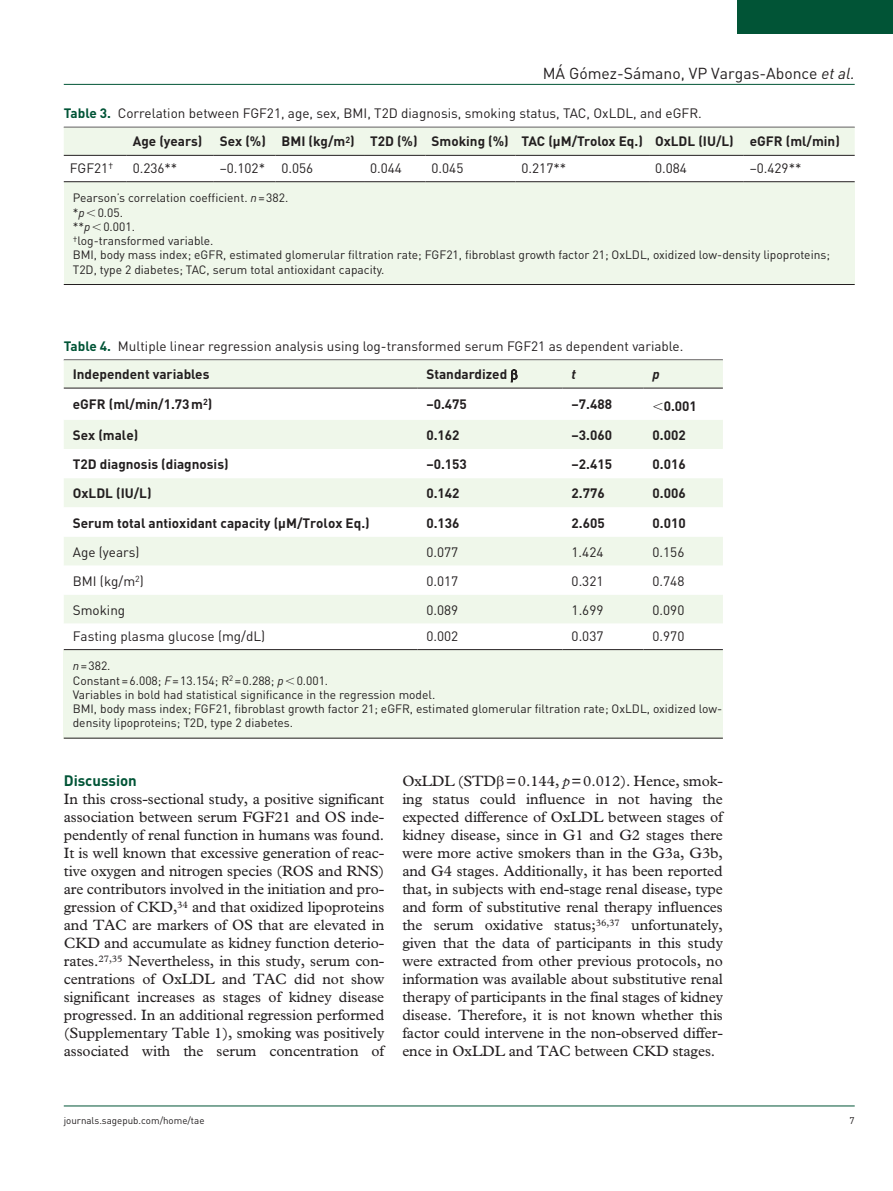
<style>
.page{position:relative;width:893px;height:1191px;background:#fff}
.page>*{position:absolute;margin:0;border:0;box-sizing:border-box;transform-origin:0 0}
.t1{font:15.75px "DIN";color:#231f20}
.t2{font:15px/18px "Plantin Std";letter-spacing:-.005em;color:#231f20;text-align:justify}
.t3{font:700 15px "DIN";color:#015436}
.t4{font:13.5px/28.5px "DIN";color:#231f20}
.t5{font:700 13.5px "DIN";color:#231f20}
.t6{font:italic 700 13.5px "DIN";color:#231f20}
.t7{font:12px/14.2px "DIN";color:#231f20}
.t8{font:9.75px "DIN";color:#231f20}
.s1{font-style:italic}
.s2{font-weight:700;color:#015436}
.s3{font-weight:700}
</style>
<div class="page">
<hr style="left:64px;top:84px;width:791px;height:1px;background:#015436">
<hr style="left:64px;top:1105px;width:791px;height:1px;background:#015436">
<div style="left:738px;top:0;width:155px;height:34px;background:#015436"></div>
<div style="left:64px;top:182px;width:791px;height:102px;background:#eff7ea"></div>
<hr style="left:64px;top:127px;width:791px;height:1px;background:#231f20">
<hr style="left:64px;top:284px;width:791px;height:1px;background:#231f20">
<div style="left:64px;top:128px;width:791px;height:27px;background:#eff7ea"></div>
<hr style="left:64px;top:155px;width:63px;height:1px;background:#231f20">
<hr style="left:127px;top:155px;width:87px;height:1px;background:#231f20">
<hr style="left:214px;top:155px;width:61px;height:1px;background:#231f20">
<hr style="left:275px;top:155px;width:89px;height:1px;background:#231f20">
<hr style="left:364px;top:155px;width:61px;height:1px;background:#231f20">
<hr style="left:425px;top:155px;width:90px;height:1px;background:#231f20">
<hr style="left:515px;top:155px;width:134px;height:1px;background:#231f20">
<hr style="left:649px;top:155px;width:95px;height:1px;background:#231f20">
<hr style="left:744px;top:155px;width:111px;height:1px;background:#231f20">
<hr style="left:64px;top:181px;width:63px;height:1px;background:#231f20">
<hr style="left:127px;top:181px;width:87px;height:1px;background:#231f20">
<hr style="left:214px;top:181px;width:61px;height:1px;background:#231f20">
<hr style="left:275px;top:181px;width:89px;height:1px;background:#231f20">
<hr style="left:364px;top:181px;width:61px;height:1px;background:#231f20">
<hr style="left:425px;top:181px;width:90px;height:1px;background:#231f20">
<hr style="left:515px;top:181px;width:134px;height:1px;background:#231f20">
<hr style="left:649px;top:181px;width:95px;height:1px;background:#231f20">
<hr style="left:744px;top:181px;width:111px;height:1px;background:#231f20">
<div style="left:64px;top:650px;width:659px;height:88px;background:#eff7ea"></div>
<hr style="left:64px;top:359px;width:659px;height:1px;background:#231f20">
<hr style="left:64px;top:738px;width:659px;height:1px;background:#231f20">
<svg style="left:64px;top:360px;width:659px;height:28px;background:#eaf2e6"></svg>
<svg style="left:64px;top:420px;width:659px;height:203px;fill:#eff7ea"></svg>
<hr style="left:64px;top:388px;width:353px;height:1px;background:#231f20">
<hr style="left:417px;top:388px;width:146px;height:1px;background:#231f20">
<hr style="left:563px;top:388px;width:81px;height:1px;background:#231f20">
<hr style="left:644px;top:388px;width:79px;height:1px;background:#231f20">
<hr style="left:64px;top:649px;width:353px;height:1px;background:#231f20">
<hr style="left:417px;top:649px;width:146px;height:1px;background:#231f20">
<hr style="left:563px;top:649px;width:81px;height:1px;background:#231f20">
<hr style="left:644px;top:649px;width:79px;height:1px;background:#231f20">
<svg style="left:511px;top:369px;width:7px;height:13px"></svg>
<p class="t1" style="left:543px;top:63px;width:313px">MÁ Gómez-Sámano, VP Vargas-Abonce <span class="s1">et al.</span></p>
<p class="t4" style="left:133px;top:98px;width:571px;text-indent:-69px"><span class="s2">Table 3.</span> Correlation between FGF21, age, sex, BMI, T2D diagnosis, smoking status, TAC, OxLDL, and eGFR.<br><span class="s3">Age (years)</span></p>
<p class="t5" style="left:220px;top:133px;width:622px">Sex (%) BMI (kg/m<sup>2</sup>) T2D (%) Smoking (%) TAC (µM/Trolox Eq.) OxLDL (IU/L) eGFR (ml/min)</p>
<p class="t4" style="left:70px;top:153px;width:45px">FGF21<sup>†</sup></p>
<p class="t4" style="left:133px;top:153px;width:46px">0.236**</p>
<p class="t4" style="left:220px;top:153px;width:95px">−0.102* 0.056</p>
<p class="t4" style="left:370px;top:153px;width:33px">0.044</p>
<p class="t4" style="left:432px;top:153px;width:33px">0.045</p>
<p class="t4" style="left:522px;top:153px;width:46px">0.217**</p>
<p class="t4" style="left:655px;top:153px;width:33px">0.084</p>
<p class="t4" style="left:750px;top:153px;width:53px">−0.429**</p>
<p class="t7" style="left:73px;top:191px;width:759px">Pearson’s correlation coefficient. <span class="s1">n</span>=382.<br>*<span class="s1">p</span> 0.05.<br>**<span class="s1">p</span> 0.001.<br><sup>†</sup>log-transformed variable.<br>BMI, body mass index; eGFR, estimated glomerular filtration rate; FGF21, fibroblast growth factor 21; OxLDL, oxidized low-density lipoproteins; T2D, type 2 diabetes; TAC, serum total antioxidant capacity.</p>
<p class="t4" style="left:73px;top:331px;width:612px;text-indent:-9px"><span class="s2">Table 4.</span> Multiple linear regression analysis using log-transformed serum FGF21 as dependent variable.<br><span class="s3">Independent variables</span></p>
<p class="t5" style="left:426px;top:365px;width:82px">Standardized</p>
<p class="t6" style="left:572px;top:365px;width:6px">t</p>
<p class="t6" style="left:652px;top:365px;width:9px">p</p>
<p class="t5" style="left:73px;top:395px;width:141px">eGFR (ml/min/1.73m<sup>2</sup>)</p>
<p class="t5" style="left:426px;top:395px;width:42px">−0.475</p>
<p class="t5" style="left:572px;top:395px;width:42px">−7.488</p>
<p class="t5" style="left:664px;top:397px;width:35px">0.001</p>
<p class="t5" style="left:73px;top:426px;width:67px">Sex (male)</p>
<p class="t5" style="left:426px;top:426px;width:35px">0.162</p>
<p class="t5" style="left:572px;top:426px;width:42px">−3.060</p>
<p class="t5" style="left:652px;top:426px;width:35px">0.002</p>
<p class="t5" style="left:73px;top:455px;width:157px">T2D diagnosis (diagnosis)</p>
<p class="t5" style="left:426px;top:455px;width:42px">−0.153</p>
<p class="t5" style="left:572px;top:455px;width:42px">−2.415</p>
<p class="t5" style="left:652px;top:455px;width:35px">0.016</p>
<p class="t5" style="left:73px;top:485px;width:80px">OxLDL (IU/L)</p>
<p class="t5" style="left:426px;top:485px;width:35px">0.142</p>
<p class="t5" style="left:572px;top:485px;width:35px">2.776</p>
<p class="t5" style="left:652px;top:485px;width:35px">0.006</p>
<p class="t5" style="left:73px;top:514px;width:298px">Serum total antioxidant capacity (µM/Trolox Eq.)</p>
<p class="t5" style="left:426px;top:514px;width:35px">0.136</p>
<p class="t5" style="left:572px;top:514px;width:35px">2.605</p>
<p class="t5" style="left:652px;top:514px;width:35px">0.010</p>
<p class="t4" style="left:73px;top:537px;width:68px">Age (years)</p>
<p class="t4" style="left:426px;top:537px;width:33px">0.077</p>
<p class="t4" style="left:572px;top:537px;width:33px">1.424</p>
<p class="t4" style="left:652px;top:537px;width:33px">0.156</p>
<p class="t4" style="left:73px;top:566px;width:73px">BMI (kg/m<sup>2</sup>)</p>
<p class="t4" style="left:426px;top:566px;width:33px">0.017</p>
<p class="t4" style="left:572px;top:566px;width:33px">0.321</p>
<p class="t4" style="left:652px;top:566px;width:33px">0.748</p>
<p class="t4" style="left:73px;top:595px;width:54px">Smoking</p>
<p class="t4" style="left:426px;top:595px;width:33px">0.089</p>
<p class="t4" style="left:572px;top:595px;width:33px">1.699</p>
<p class="t4" style="left:652px;top:595px;width:33px">0.090</p>
<p class="t4" style="left:73px;top:621px;width:194px">Fasting plasma glucose (mg/dL)</p>
<p class="t4" style="left:426px;top:621px;width:33px">0.002</p>
<p class="t4" style="left:572px;top:621px;width:33px">0.037</p>
<p class="t4" style="left:652px;top:621px;width:33px">0.970</p>
<p class="t7" style="left:73px;top:658px;width:651px"><span class="s1">n</span>=382.<br>Constant=6.008; <span class="s1">F</span>=13.154; R<sup>2</sup> =0.288; <span class="s1">p</span> 0.001.<br>Variables in bold had statistical significance in the regression model.<br>BMI, body mass index; FGF21, fibroblast growth factor 21; eGFR, estimated glomerular filtration rate; OxLDL, oxidized low&shy;density lipoproteins; T2D, type 2 diabetes.</p>
<p class="t3" style="left:64px;top:771px;width:75px">Discussion</p>
<p class="t2" style="left:64px;top:790px;width:322px">In this cross-sectional study, a positive significant association between serum FGF21 and OS inde&shy;pendently of renal function in humans was found.<br>It is well known that excessive generation of reac&shy;tive oxygen and nitrogen species (ROS and RNS) are contributors involved in the initiation and pro&shy;gression of CKD,<sup>34</sup> and that oxidized lipoproteins and TAC are markers of OS that are elevated in CKD and accumulate as kidney function deterio&shy;rates.<sup>27,35</sup> Nevertheless, in this study, serum con&shy;centrations of OxLDL and TAC did not show significant increases as stages of kidney disease progressed. In an additional regression performed (Supplementary Table 1), smoking was positively associated with the serum concentration of</p>
<p class="t2" style="left:402px;top:772px;width:322px">OxLDL (STD =0.144, <span class="s1">p</span>=0.012). Hence, smok&shy;ing status could influence in not having the expected difference of OxLDL between stages of kidney disease, since in G1 and G2 stages there were more active smokers than in the G3a, G3b, and G4 stages. Additionally, it has been reported that, in subjects with end-stage renal disease, type and form of substitutive renal therapy influences the serum oxidative status;<sup>36,37</sup> unfortunately, given that the data of participants in this study were extracted from other previous protocols, no information was available about substitutive renal therapy of participants in the final stages of kidney disease. Therefore, it is not known whether this factor could intervene in the non-observed differ&shy;ence in OxLDL and TAC between CKD stages.</p>
<p class="t8" style="left:64px;top:1114px;width:142px">journals.sagepub.com/home/tae</p>
<p class="t8" style="left:850px;top:1114px;width:7px">7</p>
</div>
